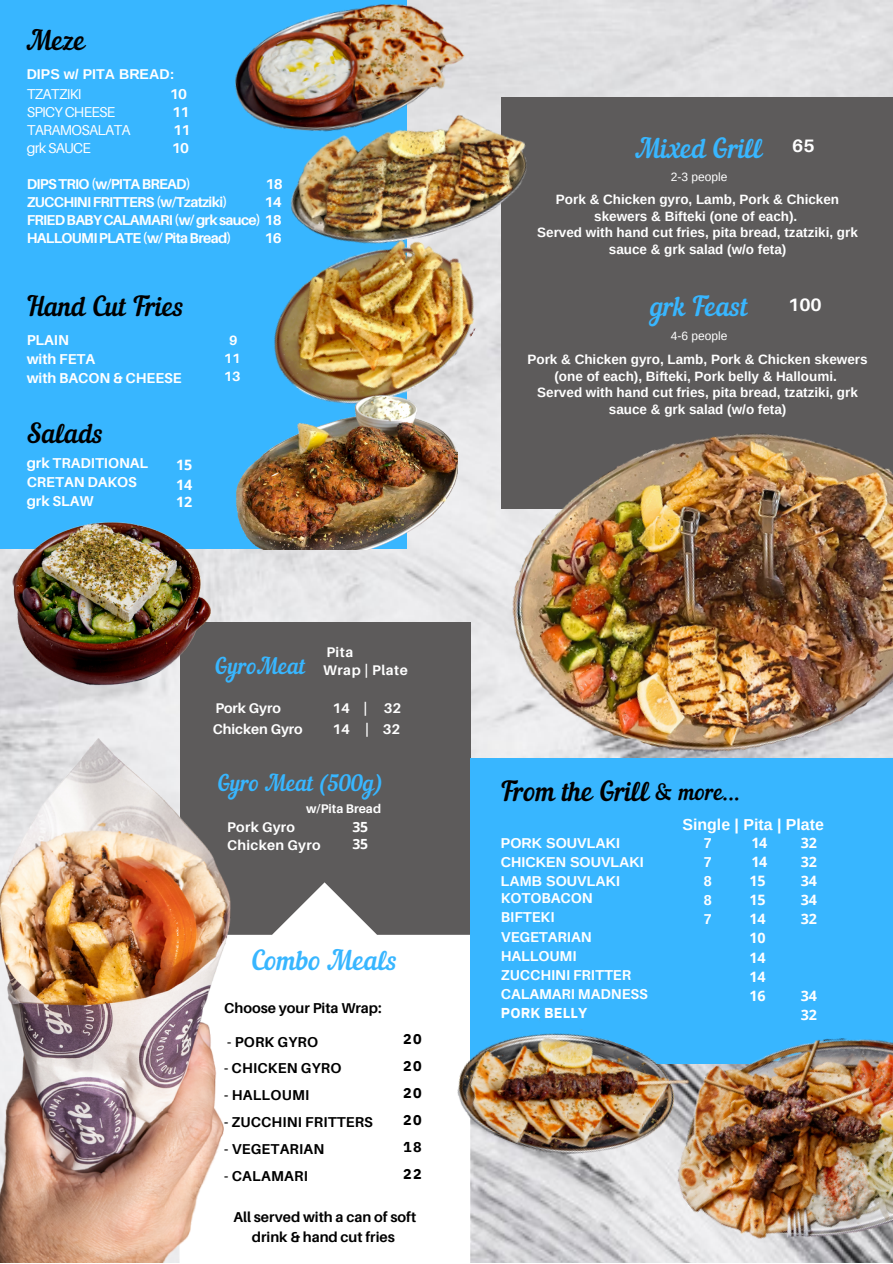
<style>
.page{position:relative;width:893px;height:1264px;background:#fff}
.page>*{position:absolute;margin:0;border:0;box-sizing:border-box;transform-origin:0 0}
.t1{font:27px "Nautilus Pompilius";color:#000}
.t2{font:27px "Nautilus Pompilius";color:#38b6ff}
.t3{font:22.5px "Nautilus Pompilius";color:#38b6ff}
.t4{font:22.5px "Nautilus Pompilius";color:#000}
.t5{font:700 18px "Aileron";color:#fff}
.t6{font:700 15.9px "Arimo";color:#fff}
.t7{font:700 14.25px/19px "Aileron";color:#fff}
.t8{font:700 14.25px/19px "Aileron";letter-spacing:.01em;color:#000;text-align:center}
.t9{font:700 14.25px "Aileron";letter-spacing:-.05em;color:#fff}
.t10{font:700 14.25px/19px "Arimo";color:#fff}
.t11{font:14.25px "Aileron";letter-spacing:-.05em;color:#fff}
.t12{font:700 14.25px/19px "Open Sans";letter-spacing:-.015em;color:#fff}
.t13{font:700 14.25px "IBM Plex Sans";letter-spacing:.105em;color:#000}
.t14{font:700 14.25px "IBM Plex Sans";letter-spacing:.01em;color:#fff}
.t15{font:700 13.95px/18px "Aileron";letter-spacing:.02em;color:#fff}
.t16{font:700 13.95px "Aileron";color:#fff}
.t17{font:700 13.95px/16.8px "Open Sans";color:#fff}
.t18{font:700 13.5px/16.8px "Arimo";color:#fff;text-align:center}
.t19{font:700 13.5px "Aileron";color:#fff}
.t20{font:700 12.45px "Aileron";color:#fff}
.t21{font:12px "Arimo";color:#fff}
</style>
<div class="page">
<img style="left:263px;top:0;width:629px;height:1262px">
<div style="left:0;top:0;width:406px;height:549px;background:#38b6ff"></div>
<img style="left:274px;top:324px;width:227px;height:129px">
<img style="left:235px;top:0;width:242px;height:116px">
<div style="left:180px;top:622px;width:290px;height:490px;background:#5d5b5b"></div>
<svg style="left:254px;top:882px;width:216px;height:380px;fill:#fff"></svg>
<img style="left:0;top:522px;width:263px;height:187px">
<img style="left:0;top:709px;width:254px;height:553px">
<div style="left:501px;top:97px;width:391px;height:412px;background:#5d5b5b"></div>
<img style="left:252px;top:52px;width:321px;height:272px">
<div style="left:470px;top:757px;width:422px;height:306px;background:#38b6ff"></div>
<img style="left:406px;top:983px;width:215px;height:243px">
<img style="left:621px;top:1038px;width:271px;height:224px">
<img style="left:478px;top:345px;width:414px;height:413px">
<img style="left:230px;top:378px;width:227px;height:171px">
<p class="t1" style="left:27px;top:30px;width:60px">Meze</p>
<p class="t10" style="left:27px;top:64px;width:149px">DIPS w/ PITA BREAD:</p>
<p class="t11" style="left:27px;top:85px;width:56px">TZATZIKI</p>
<p class="t7" style="left:170px;top:84px;width:19px">10</p>
<p class="t11" style="left:27px;top:103px;width:90px">SPICY CHEESE</p>
<p class="t7" style="left:172px;top:102px;width:19px">11</p>
<p class="t11" style="left:27px;top:121px;width:105px">TARAMOSALATA</p>
<p class="t7" style="left:173px;top:120px;width:19px">11</p>
<p class="t11" style="left:27px;top:139px;width:66px">grk SAUCE</p>
<p class="t7" style="left:172px;top:138px;width:19px">10</p>
<p class="t9" style="left:27px;top:175px;width:166px">DIPSTRIO(w/PITABREAD)</p>
<p class="t7" style="left:265px;top:174px;width:19px">18</p>
<p class="t9" style="left:27px;top:193px;width:202px">ZUCCHINIFRITTERS(w/Tzatziki)</p>
<p class="t7" style="left:264px;top:192px;width:19px">14</p>
<p class="t9" style="left:27px;top:211px;width:256px">FRIEDBABYCALAMARI(w/grksauce) 18</p>
<p class="t9" style="left:27px;top:229px;width:206px">HALLOUMIPLATE(w/PitaBread)</p>
<p class="t7" style="left:264px;top:228px;width:19px">16</p>
<p class="t1" style="left:27px;top:295px;width:159px">Hand Cut Fries</p>
<p class="t7" style="left:27px;top:330px;width:44px">PLAIN</p>
<p class="t7" style="left:27px;top:349px;width:70px">with FETA</p>
<p class="t7" style="left:27px;top:368px;width:156px">with BACON &amp; CHEESE</p>
<p class="t1" style="left:27px;top:423px;width:78px">Salads</p>
<p class="t7" style="left:27px;top:453px;width:123px">grk TRADITIONAL<br>CRETAN DAKOS grk SLAW</p>
<p class="t12" style="left:176px;top:454px;width:18px;line-height:20.2px">15<br>14</p>
<p class="t12" style="left:176px;top:491px;width:18px">12</p>
<p class="t19" style="left:229px;top:332px;width:10px">9</p>
<p class="t19" style="left:224px;top:350px;width:18px">11</p>
<p class="t19" style="left:224px;top:368px;width:18px">13</p>
<p class="t3" style="left:215px;top:657px;width:91px">GyroMeat</p>
<p class="t15" style="left:326px;top:643px;width:28px">Pita</p>
<p class="t15" style="left:323px;top:661px;width:86px">Wrap | Plate</p>
<p class="t16" style="left:215px;top:700px;width:67px">Pork Gyro</p>
<p class="t15" style="left:332px;top:699px;width:70px">14 | 32</p>
<p class="t16" style="left:213px;top:720px;width:91px">Chicken Gyro</p>
<p class="t15" style="left:332px;top:719px;width:69px">14 | 32</p>
<p class="t3" style="left:218px;top:774px;width:166px">Gyro Meat (500g)</p>
<p class="t20" style="left:306px;top:801px;width:76px">w/Pita Bread</p>
<p class="t15" style="left:227px;top:817px;width:95px">Pork Gyro<br>Chicken Gyro</p>
<p class="t17" style="left:352px;top:818px;width:17px">35<br>35</p>
<p class="t2" style="left:252px;top:950px;width:147px">Combo Meals</p>
<p class="t8" style="left:224px;top:997px;width:159px">Choose your Pita Wrap:</p>
<p class="t8" style="left:227px;top:1031px;width:92px">- PORK GYRO</p>
<p class="t8" style="left:224px;top:1058px;width:119px">- CHICKEN GYRO</p>
<p class="t8" style="left:224px;top:1085px;width:87px">- HALLOUMI</p>
<p class="t8" style="left:224px;top:1112px;width:150px">- ZUCCHINI FRITTERS</p>
<p class="t8" style="left:224px;top:1139px;width:102px">- VEGETARIAN</p>
<p class="t8" style="left:224px;top:1166px;width:85px">- CALAMARI</p>
<p class="t8" style="left:233px;top:1207px;width:184px">All served with a can of soft drink &amp; hand cut fries</p>
<p class="t13" style="left:403px;top:1029px;width:20px">20</p>
<p class="t13" style="left:403px;top:1056px;width:20px">20</p>
<p class="t13" style="left:403px;top:1083px;width:20px">20</p>
<p class="t13" style="left:403px;top:1110px;width:20px">20</p>
<p class="t13" style="left:403px;top:1137px;width:20px">18</p>
<p class="t13" style="left:403px;top:1164px;width:20px">22</p>
<p class="t2" style="left:635px;top:137px;width:128px">Mixed Grill</p>
<p class="t21" style="left:670px;top:170px;width:58px">2-3 people</p>
<p class="t5" style="left:792px;top:135px;width:24px">65</p>
<p class="t18" style="left:556px;top:190px;width:285px">Pork &amp; Chicken gyro, Lamb, Pork &amp; Chicken skewers &amp; Bifteki (one of each).</p>
<p class="t18" style="left:537px;top:224px;width:322px">Served with hand cut fries, pita bread, tzatziki, grk sauce &amp; grk salad (w/o feta)</p>
<p class="t2" style="left:650px;top:296px;width:99px">grk Feast</p>
<p class="t21" style="left:670px;top:329px;width:58px">4-6 people</p>
<p class="t5" style="left:788px;top:294px;width:35px">100</p>
<p class="t18" style="left:527px;top:350px;width:341px">Pork &amp; Chicken gyro, Lamb, Pork &amp; Chicken skewers (one of each), Bifteki, Pork belly &amp; Halloumi.</p>
<p class="t18" style="left:537px;top:384px;width:322px">Served with hand cut fries, pita bread, tzatziki, grk sauce &amp; grk salad (w/o feta)</p>
<p class="t1" style="left:501px;top:780px;width:150px">From the Grill</p>
<p class="t4" style="left:654px;top:783px;width:87px">&amp; more...</p>
<p class="t6" style="left:682px;top:815px;width:143px">Single | Pita | Plate</p>
<p class="t10" style="left:501px;top:833px;width:144px">PORK SOUVLAKI<br>CHICKEN SOUVLAKI<br>LAMB SOUVLAKI</p>
<p class="t10" style="left:703px;top:833px;width:9px">7</p>
<p class="t10" style="left:703px;top:852px;width:9px">7</p>
<p class="t10" style="left:703px;top:871px;width:9px">8</p>
<p class="t10" style="left:703px;top:890px;width:9px">8</p>
<p class="t10" style="left:703px;top:909px;width:9px">7</p>
<p class="t7" style="left:501px;top:888px;width:93px">KOTOBACON</p>
<p class="t7" style="left:501px;top:907px;width:55px">BIFTEKI</p>
<p class="t7" style="left:501px;top:926px;width:92px">VEGETARIAN</p>
<p class="t7" style="left:501px;top:945px;width:77px">HALLOUMI</p>
<p class="t7" style="left:501px;top:965px;width:149px">ZUCCHINI FRITTER<br>CALAMARI MADNESS</p>
<p class="t14" style="left:501px;top:1003px;width:88px">PORK BELLY</p>
<p class="t12" style="left:751px;top:832px;width:18px">14</p>
<p class="t12" style="left:751px;top:851px;width:18px">14</p>
<p class="t12" style="left:749px;top:871px;width:18px">15</p>
<p class="t12" style="left:749px;top:890px;width:18px">15</p>
<p class="t12" style="left:749px;top:909px;width:18px">14</p>
<p class="t12" style="left:749px;top:928px;width:18px">10</p>
<p class="t12" style="left:749px;top:947px;width:18px">14</p>
<p class="t12" style="left:749px;top:966px;width:18px">14</p>
<p class="t12" style="left:749px;top:985px;width:18px">16</p>
<p class="t12" style="left:800px;top:832px;width:18px">32</p>
<p class="t12" style="left:800px;top:851px;width:18px">32</p>
<p class="t12" style="left:800px;top:871px;width:18px;text-align:justify">34<br>34<br>32</p>
<p class="t12" style="left:800px;top:985px;width:18px">34</p>
<p class="t12" style="left:800px;top:1004px;width:18px">32</p>
</div>
